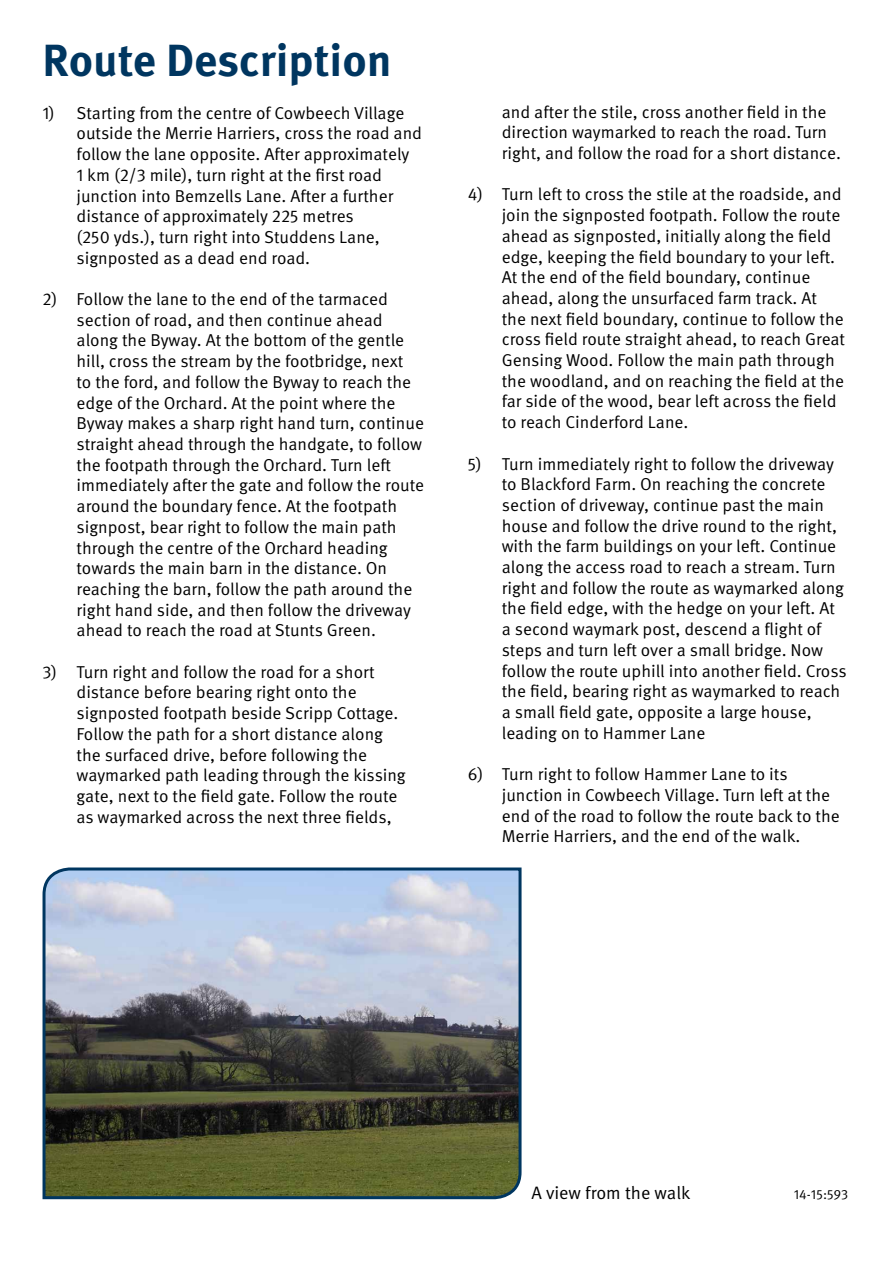
<style>
.page{position:relative;width:893px;height:1263px;background:#fff}
.page>*{position:absolute;margin:0;border:0;box-sizing:border-box;transform-origin:0 0}
.t1{font:700 45px "Meta Pro";color:#003660}
.t2{font:18px "Meta Pro";color:#000}
.t3{font:17.25px/20.7px "Meta Pro";color:#000}
.t4{font:13.5px "Meta Pro";letter-spacing:-.01em;color:#000}
</style>
<div class="page">
<svg style="left:42px;top:867px;width:480px;height:333px;background:#79807e"></svg>
<h1 class="t1" style="left:43px;top:32px;width:351px">Route Description</h1>
<p class="t3" style="left:77px;top:103px;width:347px;text-indent:-34px">1) Starting from the centre of Cowbeech Village outside the Merrie Harriers, cross the road and follow the lane opposite. After approximately<br>1 km (2/3 mile), turn right at the first road junction into Bemzells Lane. After a further distance of approximately 225 metres<br>(250 yds.), turn right into Studdens Lane, signposted as a dead end road.</p>
<p class="t3" style="left:77px;top:289px;width:349px;text-indent:-34px">2) Follow the lane to the end of the tarmaced section of road, and then continue ahead along the Byway. At the bottom of the gentle hill, cross the stream by the footbridge, next<br>to the ford, and follow the Byway to reach the edge of the Orchard. At the point where the Byway makes a sharp right hand turn, continue straight ahead through the handgate, to follow the footpath through the Orchard. Turn left immediately after the gate and follow the route around the boundary fence. At the footpath signpost, bear right to follow the main path through the centre of the Orchard heading towards the main barn in the distance. On reaching the barn, follow the path around the right hand side, and then follow the driveway ahead to reach the road at Stunts Green.</p>
<p class="t3" style="left:77px;top:662px;width:331px;text-indent:-34px">3) Turn right and follow the road for a short distance before bearing right onto the signposted footpath beside Scripp Cottage.<br>Follow the path for a short distance along the surfaced drive, before following the waymarked path leading through the kissing gate, next to the field gate. Follow the route as waymarked across the next three fields,</p>
<p class="t3" style="left:502px;top:102px;width:341px">and after the stile, cross another field in the direction waymarked to reach the road. Turn right, and follow the road for a short distance.</p>
<p class="t3" style="left:502px;top:184px;width:345px;text-indent:-34px">4) Turn left to cross the stile at the roadside, and join the signposted footpath. Follow the route ahead as signposted, initially along the field edge, keeping the field boundary to your left.<br>At the end of the field boundary, continue ahead, along the unsurfaced farm track. At the next field boundary, continue to follow the cross field route straight ahead, to reach Great Gensing Wood. Follow the main path through the woodland, and on reaching the field at the far side of the wood, bear left across the field to reach Cinderford Lane.</p>
<p class="t3" style="left:502px;top:453px;width:346px;text-indent:-34px">5) Turn immediately right to follow the driveway to Blackford Farm. On reaching the concrete section of driveway, continue past the main house and follow the drive round to the right, with the farm buildings on your left. Continue along the access road to reach a stream. Turn right and follow the route as waymarked along the field edge, with the hedge on your left. At a second waymark post, descend a flight of steps and turn left over a small bridge. Now follow the route uphill into another field. Cross the field, bearing right as waymarked to reach a small field gate, opposite a large house, leading on to Hammer Lane</p>
<p class="t3" style="left:502px;top:764px;width:339px;text-indent:-34px">6) Turn right to follow Hammer Lane to its junction in Cowbeech Village. Turn left at the end of the road to follow the route back to the Merrie Harriers, and the end of the walk.</p>
<p class="t2" style="left:531px;top:1182px;width:160px">A view from the walk</p>
<p class="t4" style="left:794px;top:1186px;width:56px">14-15:593</p>
</div>
